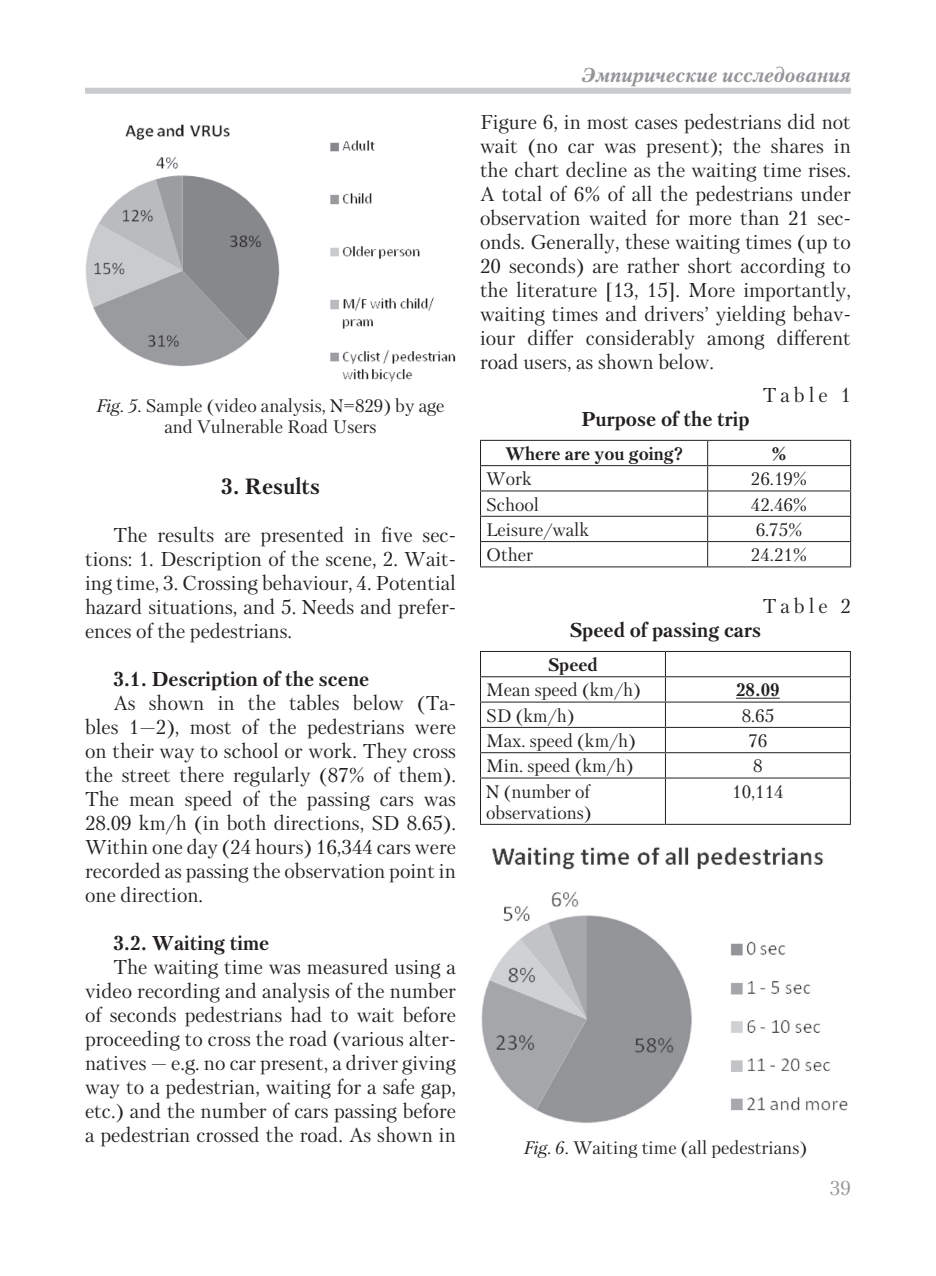
<style>
.page{position:relative;width:936px;height:1276px;background:#fff}
.page>*{position:absolute;margin:0;border:0;box-sizing:border-box;transform-origin:0 0}
.Основной{font:700 22px "Petersburg C";color:#231f20}
.Основной-2{font:20px/24px "Petersburg C";color:#231f20;text-align:justify}
.Основной-3{font:700 20px "Petersburg C";color:#231f20}
.Основной-4{font:italic 700 20px "Petersburg C";color:#939598}
.t1{font:20px "Petersburg C";color:#939598}
.Основной-5{font:18px/21px "Petersburg C";color:#231f20;text-align:center}
.Основной-6{font:700 18px "Petersburg C";color:#231f20}
.s1{font-style:italic}
</style>
<div class="page">
<div style="left:85px;top:88px;width:765px;height:6px;background:#c9cacb"></div>
<img style="left:85px;top:124px;width:371px;height:258px">
<hr style="left:480px;top:440px;width:227px;height:1px;background:#231f20">
<hr style="left:707px;top:440px;width:144px;height:1px;background:#231f20">
<hr style="left:480px;top:465px;width:227px;height:1px;background:#231f20">
<hr style="left:707px;top:465px;width:144px;height:1px;background:#231f20">
<hr style="left:480px;top:490px;width:227px;height:1px;background:#231f20">
<hr style="left:707px;top:490px;width:144px;height:1px;background:#231f20">
<hr style="left:480px;top:516px;width:227px;height:1px;background:#231f20">
<hr style="left:707px;top:516px;width:144px;height:1px;background:#231f20">
<hr style="left:480px;top:541px;width:227px;height:1px;background:#231f20">
<svg style="left:480px;top:441px;width:1px;height:125px"></svg>
<hr style="left:707px;top:541px;width:144px;height:1px;background:#231f20">
<svg style="left:707px;top:441px;width:1px;height:125px"></svg>
<svg style="left:850px;top:441px;width:1px;height:125px"></svg>
<hr style="left:480px;top:566px;width:227px;height:1px;background:#231f20">
<hr style="left:707px;top:566px;width:144px;height:1px;background:#231f20">
<hr style="left:480px;top:651px;width:185px;height:1px;background:#231f20">
<hr style="left:665px;top:651px;width:185px;height:1px;background:#231f20">
<hr style="left:480px;top:676px;width:185px;height:1px;background:#231f20">
<hr style="left:665px;top:676px;width:185px;height:1px;background:#231f20">
<hr style="left:480px;top:701px;width:185px;height:1px;background:#231f20">
<hr style="left:665px;top:701px;width:185px;height:1px;background:#231f20">
<hr style="left:480px;top:727px;width:185px;height:1px;background:#231f20">
<hr style="left:665px;top:727px;width:185px;height:1px;background:#231f20">
<hr style="left:480px;top:752px;width:185px;height:1px;background:#231f20">
<svg style="left:480px;top:652px;width:1px;height:125px"></svg>
<hr style="left:665px;top:752px;width:185px;height:1px;background:#231f20">
<svg style="left:665px;top:652px;width:1px;height:125px"></svg>
<svg style="left:849px;top:652px;width:1px;height:125px"></svg>
<hr style="left:480px;top:777px;width:185px;height:1px;background:#231f20">
<hr style="left:480px;top:778px;width:1px;height:46px;background:#231f20">
<hr style="left:665px;top:777px;width:185px;height:1px;background:#231f20">
<hr style="left:665px;top:778px;width:1px;height:46px;background:#231f20">
<hr style="left:849px;top:778px;width:1px;height:46px;background:#231f20">
<hr style="left:480px;top:824px;width:185px;height:1px;background:#231f20">
<hr style="left:665px;top:824px;width:185px;height:1px;background:#231f20">
<hr style="left:736px;top:698px;width:43px;height:1px;background:#231f20">
<img style="left:481px;top:847px;width:367px;height:276px">
<p class="Основной-5" style="left:97px;top:395px;width:349px"><span class="s1">Fig. 5.</span> Sample (video analysis, N=829) by age and Vulnerable Road Users</p>
<p class="Основной" style="left:221px;top:473px;width:100px">3. Results</p>
<p class="Основной-2" style="left:85px;top:522px;width:372px;text-indent:28px">The results are presented in five sec&shy;tions: 1. Description of the scene, 2. Wait&shy;ing time, 3. Crossing behaviour, 4. Potential hazard situations, and 5. Needs and prefer&shy;ences of the pedestrians.</p>
<p class="Основной-3" style="left:113px;top:667px;width:257px">3.1. Description of the scene</p>
<p class="Основной-2" style="left:85px;top:690px;width:372px;text-indent:28px">As shown in the tables below (Ta&shy;bles 1—2), most of the pedestrians were on their way to school or work. They cross the street there regularly (87% of them).<br>The mean speed of the passing cars was 28.09 km/h (in both directions, SD 8.65).<br>Within one day (24 hours) 16,344 cars were recorded as passing the observation point in one direction.</p>
<p class="Основной-3" style="left:113px;top:931px;width:157px">3.2. Waiting time</p>
<p class="Основной-2" style="left:85px;top:954px;width:372px;text-indent:28px">The waiting time was measured using a video recording and analysis of the number of seconds pedestrians had to wait before proceeding to cross the road (various alter&shy;natives — e.g. no car present, a driver giving way to a pedestrian, waiting for a safe gap, etc.) and the number of cars passing before a pedestrian crossed the road. As shown in</p>
<p class="Основной-4" style="left:581px;top:63px;width:271px">Эмпирические исследования</p>
<p class="Основной-2" style="left:480px;top:110px;width:372px">Figure 6, in most cases pedestrians did not wait (no car was present); the shares in the chart decline as the waiting time rises.<br>A total of 6% of all the pedestrians under observation waited for more than 21 sec&shy;onds. Generally, these waiting times (up to 20 seconds) are rather short according to the literature [13, 15]. More importantly, waiting times and drivers’ yielding behav&shy;iour differ considerably among different road users, as shown below.</p>
<p class="Основной-2" style="left:763px;top:383px;width:89px">Table 1</p>
<p class="Основной-3" style="left:581px;top:408px;width:170px">Purpose of the trip</p>
<p class="Основной-6" style="left:505px;top:443px;width:179px">Where are you going?</p>
<p class="Основной-6" style="left:771px;top:443px;width:17px">%</p>
<p class="Основной-5" style="left:486px;top:468px;width:47px">Work</p>
<p class="Основной-5" style="left:750px;top:468px;width:58px">26.19%</p>
<p class="Основной-5" style="left:486px;top:493px;width:54px">School</p>
<p class="Основной-5" style="left:750px;top:493px;width:58px">42.46%</p>
<p class="Основной-5" style="left:486px;top:519px;width:105px">Leisure/walk</p>
<p class="Основной-5" style="left:755px;top:519px;width:48px">6.75%</p>
<p class="Основной-5" style="left:486px;top:544px;width:48px">Other</p>
<p class="Основной-5" style="left:750px;top:544px;width:58px">24.21%</p>
<p class="Основной-2" style="left:763px;top:594px;width:89px">Table 2</p>
<p class="Основной-3" style="left:569px;top:619px;width:193px">Speed of passing cars</p>
<p class="Основной-6" style="left:548px;top:654px;width:51px">Speed</p>
<p class="Основной-5" style="left:486px;top:679px;width:156px">Mean speed (km/h)</p>
<p class="Основной-6" style="left:736px;top:680px;width:45px">28.09</p>
<p class="Основной-5" style="left:486px;top:705px;width:90px">SD (km/h)</p>
<p class="Основной-5" style="left:741px;top:705px;width:34px">8.65</p>
<p class="Основной-5" style="left:486px;top:730px;width:151px">Max. speed (km/h)</p>
<p class="Основной-5" style="left:748px;top:730px;width:20px">76</p>
<p class="Основной-5" style="left:486px;top:755px;width:149px">Min. speed (km/h)</p>
<p class="Основной-5" style="left:753px;top:755px;width:11px">8</p>
<p class="Основной-5" style="left:486px;top:780px;width:107px;text-align:left">N (number of observations)</p>
<p class="Основной-5" style="left:732px;top:780px;width:53px">10,114</p>
<p class="Основной-5" style="left:524px;top:1137px;width:285px"><span class="s1">Fig. 6.</span> Waiting time (all pedestrians)</p>
<p class="t1" style="left:829px;top:1176px;width:23px">39</p>
</div>
